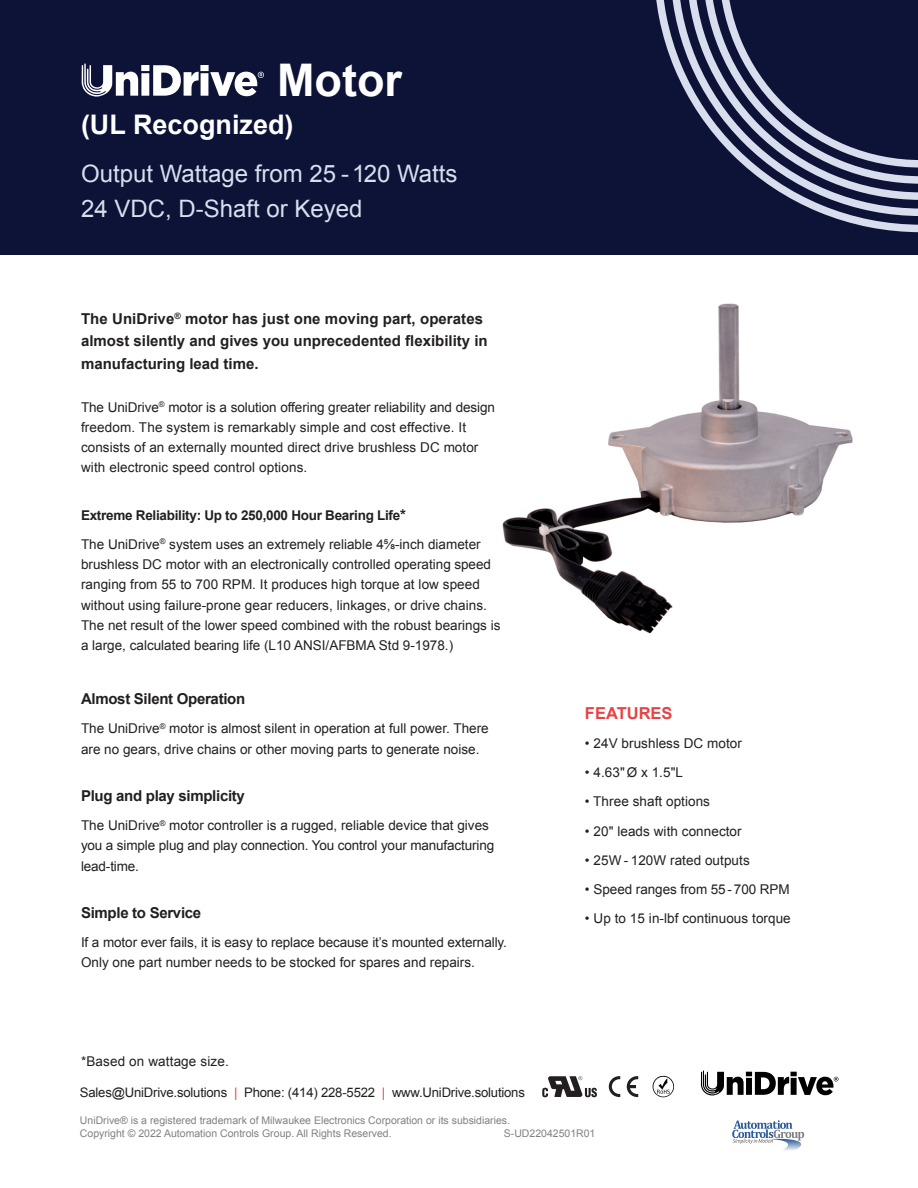
<style>
.page{position:relative;width:918px;height:1188px;background:#fff}
.page>*{position:absolute;margin:0;border:0;box-sizing:border-box;transform-origin:0 0}
.t1{font:700 45px "Arial";color:#fff}
.t2{font:700 27px "Arial";color:#fff}
.t3{font:24px "Arial";color:#d9deee}
.t4{font:700 16.5px "Arial";color:#e84244}
.t5{font:700 15px/22.5px "Arial";color:#231f20}
.t6{font:700 15px "Arial";letter-spacing:-.02em;color:#231f20}
.t7{font:13.5px/20.2px "Arial";color:#231f20}
.t8{font:700 13.5px "Arial";letter-spacing:-.02em;color:#231f20}
.t9{font:13.2px "Arial";letter-spacing:-.015em;color:#231f20}
.t10{font:10.5px/13.5px "Arial";color:#7e8183}
.s1{font-size:15px}
.s2{color:#e84244}
</style>
<div class="page">
<svg style="left:732px;top:1120px;width:72px;height:30px"></svg>
<img style="left:502px;top:303px;width:351px;height:331px">
<div style="left:0;top:0;width:918px;height:255px;background:#0d1237"></div>
<svg style="left:656px;top:0;width:262px;height:232px"></svg>
<svg style="left:670px;top:0;width:248px;height:216px"></svg>
<svg style="left:703px;top:0;width:215px;height:184px"></svg>
<svg style="left:82px;top:63px;width:182px;height:34px"></svg>
<svg style="left:701px;top:1071px;width:137px;height:24px"></svg>
<svg style="left:609px;top:1076px;width:11px;height:21px"></svg>
<svg style="left:627px;top:1076px;width:11px;height:21px"></svg>
<svg style="left:653px;top:1076px;width:21px;height:21px"></svg>
<svg style="left:542px;top:1076px;width:55px;height:21px"></svg>
<p class="t1" style="left:277px;top:51px;width:126px">Motor</p>
<p class="t2" style="left:81px;top:106px;width:214px">(UL Recognized)</p>
<p class="t3" style="left:81px;top:158px;width:378px">Output Wattage from 25 - 120 Watts</p>
<p class="t3" style="left:81px;top:192px;width:283px">24 VDC, D-Shaft or Keyed</p>
<p class="t5" style="left:81px;top:308px;width:408px">The UniDrive<sup>®</sup> motor has just one moving part, operates almost silently and gives you unprecedented flexibility in manufacturing lead time.</p>
<p class="t7" style="left:81px;top:397px;width:416px">The UniDrive<sup>®</sup> motor is a solution offering greater reliability and design freedom. The system is remarkably simple and cost effective. It consists of an externally mounted direct drive brushless DC motor with electronic speed control options.</p>
<p class="t8" style="left:81px;top:506px;width:326px">Extreme Reliability: Up to 250,000 Hour Bearing Life<span class="s1">*</span></p>
<p class="t7" style="left:81px;top:534px;width:421px">The UniDrive<sup>®</sup> system uses an extremely reliable 4⅝-inch diameter brushless DC motor with an electronically controlled operating speed ranging from 55 to 700 RPM. It produces high torque at low speed without using failure-prone gear reducers, linkages, or drive chains.<br>The net result of the lower speed combined with the robust bearings is a large, calculated bearing life (L10 ANSI/AFBMA Std 9-1978.)</p>
<p class="t6" style="left:81px;top:689px;width:166px">Almost Silent Operation</p>
<p class="t7" style="left:81px;top:719px;width:409px">The UniDrive<sup>®</sup> motor is almost silent in operation at full power. There are no gears, drive chains or other moving parts to generate noise.</p>
<p class="t6" style="left:81px;top:786px;width:165px">Plug and play simplicity</p>
<p class="t7" style="left:81px;top:815px;width:415px">The UniDrive<sup>®</sup> motor controller is a rugged, reliable device that gives you a simple plug and play connection. You control your manufacturing lead-time.</p>
<p class="t6" style="left:81px;top:903px;width:122px">Simple to Service</p>
<p class="t7" style="left:81px;top:932px;width:428px">If a motor ever fails, it is easy to replace because it’s mounted externally.<br>Only one part number needs to be stocked for spares and repairs.</p>
<p class="t7" style="left:81px;top:1051px;width:149px">*Based on wattage size.</p>
<p class="t4" style="left:585px;top:702px;width:89px">FEATURES</p>
<p class="t7" style="left:585px;top:733px;width:159px">• 24V brushless DC motor</p>
<p class="t7" style="left:585px;top:762px;width:100px">• 4.63" Ø x 1.5"L</p>
<p class="t7" style="left:585px;top:792px;width:127px">• Three shaft options</p>
<p class="t7" style="left:585px;top:821px;width:158px">• 20" leads with connector</p>
<p class="t7" style="left:585px;top:850px;width:166px">• 25W - 120W rated outputs</p>
<p class="t7" style="left:585px;top:879px;width:206px">• Speed ranges from 55 - 700 RPM</p>
<p class="t7" style="left:585px;top:909px;width:207px">• Up to 15 in-lbf continuous torque</p>
<p class="t9" style="left:80px;top:1084px;width:447px">Sales@UniDrive.solutions <span class="s2">|</span> Phone: (414) 228-5522 <span class="s2">|</span> www.UniDrive.solutions</p>
<p class="t10" style="left:80px;top:1113px;width:432px">UniDrive® is a registered trademark of Milwaukee Electronics Corporation or its subsidiaries.<br>Copyright © 2022 Automation Controls Group. All Rights Reserved.</p>
<p class="t10" style="left:504px;top:1127px;width:93px">S-UD22042501R01</p>
</div>
